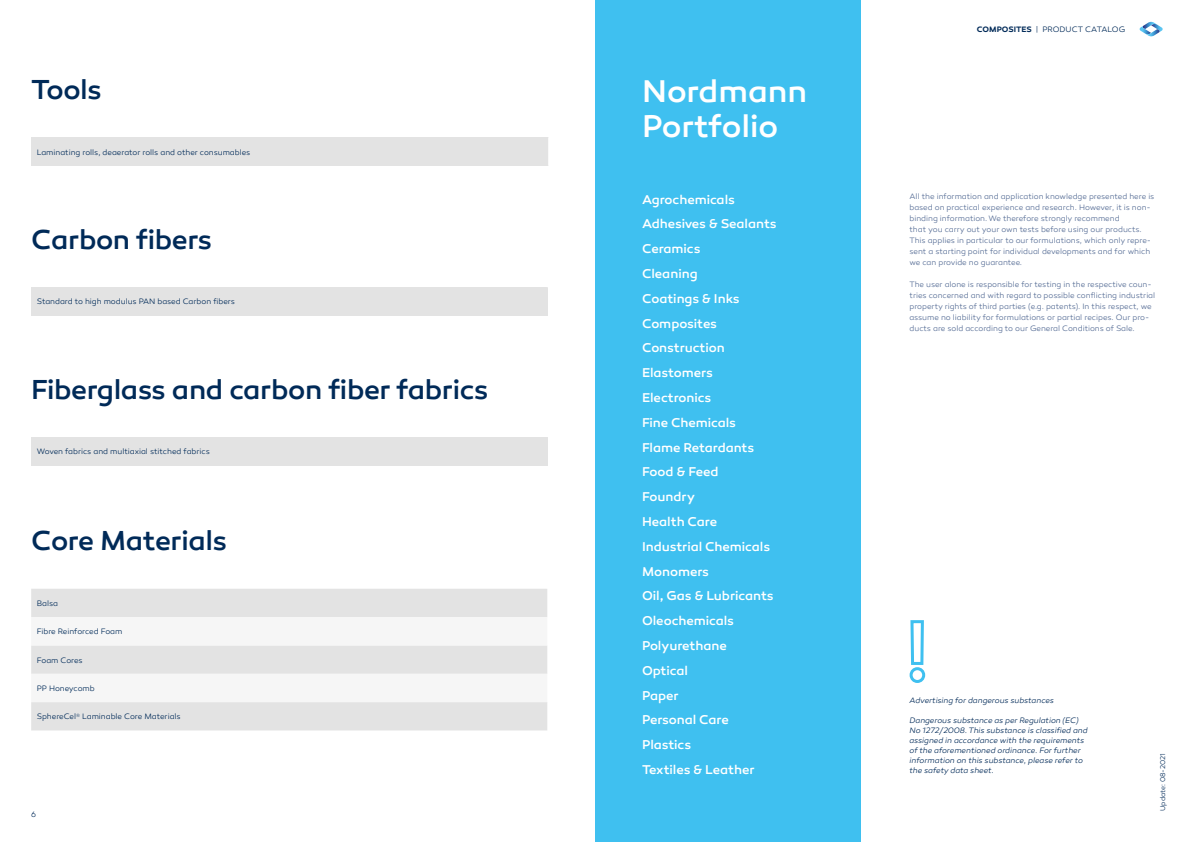
<style>
.page{position:relative;width:1191px;height:842px;background:#fff}
.page>*{position:absolute;margin:0;border:0;box-sizing:border-box;transform-origin:0 0}
.t1{font:500 32px/35px "Canaro";letter-spacing:-.005em;color:#fff}
.t2{font:500 28px "Canaro";letter-spacing:-.015em;color:#002a58}
.t3{font:500 13px/24.8px "Canaro";letter-spacing:-.005em;color:#fff}
.t4{font:300 8px/11px "Canaro";letter-spacing:-.005em;color:#546b94}
.t5{font:italic 300 8px/10px "Canaro";letter-spacing:-.005em;color:#002a58}
.t6{font:300 8px "Canaro";letter-spacing:-.005em;color:#002a58}
.t7{font:300 7px "Canaro";letter-spacing:-.005em;color:#002a58}
.s1{font-weight:600}
</style>
<div class="page">
<svg style="left:1139px;top:22px;width:23px;height:14px"></svg>
<div style="left:31px;top:137px;width:518px;height:29px;background:#e3e3e3"></div>
<div style="left:31px;top:437px;width:516px;height:28px;background:#e3e3e3"></div>
<div style="left:31px;top:287px;width:516px;height:29px;background:#e3e3e3"></div>
<div style="left:595px;top:0;width:266px;height:842px;background:#3fc0f0"></div>
<svg style="left:909px;top:620px;width:17px;height:63px"></svg>
<div style="left:31px;top:589px;width:516px;height:141px;background:#e3e3e3"></div>
<svg style="left:31px;top:617px;width:516px;height:85px;fill:#f6f6f6"></svg>
<h2 class="t2" style="left:31px;top:73px;width:72px">Tools</h2>
<p class="t6" style="left:37px;top:147px;width:215px">Laminating rolls, deaerator rolls and other consumables</p>
<h2 class="t2" style="left:31px;top:222px;width:183px">Carbon fibers</h2>
<p class="t6" style="left:37px;top:297px;width:199px">Standard to high modulus PAN based Carbon fibers</p>
<h2 class="t2" style="left:31px;top:372px;width:459px">Fiberglass and carbon fiber fabrics</h2>
<p class="t6" style="left:37px;top:447px;width:174px">Woven fabrics and multiaxial stitched fabrics</p>
<h2 class="t2" style="left:31px;top:524px;width:198px">Core Materials</h2>
<p class="t6" style="left:37px;top:599px;width:23px">Balsa</p>
<p class="t6" style="left:37px;top:627px;width:87px">Fibre Reinforced Foam</p>
<p class="t6" style="left:37px;top:655px;width:47px">Foam Cores</p>
<p class="t6" style="left:37px;top:684px;width:59px">PP Honeycomb</p>
<p class="t6" style="left:37px;top:712px;width:145px">SphereCel<sup>®</sup> Laminable Core Materials</p>
<p class="t6" style="left:31px;top:809px;width:6px">6</p>
<h1 class="t1" style="left:642px;top:74px;width:166px">Nordmann<br>Portfolio</h1>
<p class="t3" style="left:642px;top:187px;width:136px">Agrochemicals<br>Adhesives &amp; Sealants<br>Ceramics<br>Cleaning<br>Coatings &amp; Inks<br>Composites<br>Construction<br>Elastomers<br>Electronics<br>Fine Chemicals<br>Flame Retardants<br>Food &amp; Feed<br>Foundry<br>Health Care<br>Industrial Chemicals<br>Monomers<br>Oil, Gas &amp; Lubricants<br>Oleochemicals<br>Polyurethane<br>Optical<br>Paper<br>Personal Care<br>Plastics<br>Textiles &amp; Leather</p>
<p class="t6" style="left:977px;top:24px;width:150px"><span class="s1">COMPOSITES</span> | PRODUCT CATALOG</p>
<p class="t4" style="left:909px;top:191px;width:246px">All the information and application knowledge presented here is based on practical experience and research. However, it is non&shy;binding information. We therefore strongly recommend<br>that you carry out your own tests before using our products.<br>This applies in particular to our formulations, which only repre&shy;sent a starting point for individual developments and for which we can provide no guarantee.</p>
<p class="t4" style="left:909px;top:279px;width:247px">The user alone is responsible for testing in the respective coun&shy;tries concerned and with regard to possible conflicting industrial property rights of third parties (e.g. patents). In this respect, we assume no liability for formulations or partial recipes. Our pro&shy;ducts are sold according to our General Conditions of Sale.</p>
<p class="t5" style="left:909px;top:696px;width:146px">Advertising for dangerous substances</p>
<p class="t5" style="left:909px;top:716px;width:180px">Dangerous substance as per Regulation (EC)<br>No 1272/2008. This substance is classified and assigned in accordance with the requirements of the aforementioned ordinance. For further information on this substance, please refer to the safety data sheet.</p>
<p class="t7" style="left:1158px;top:811px;width:59px;rotate:-90deg">Update: 08-2021</p>
</div>
